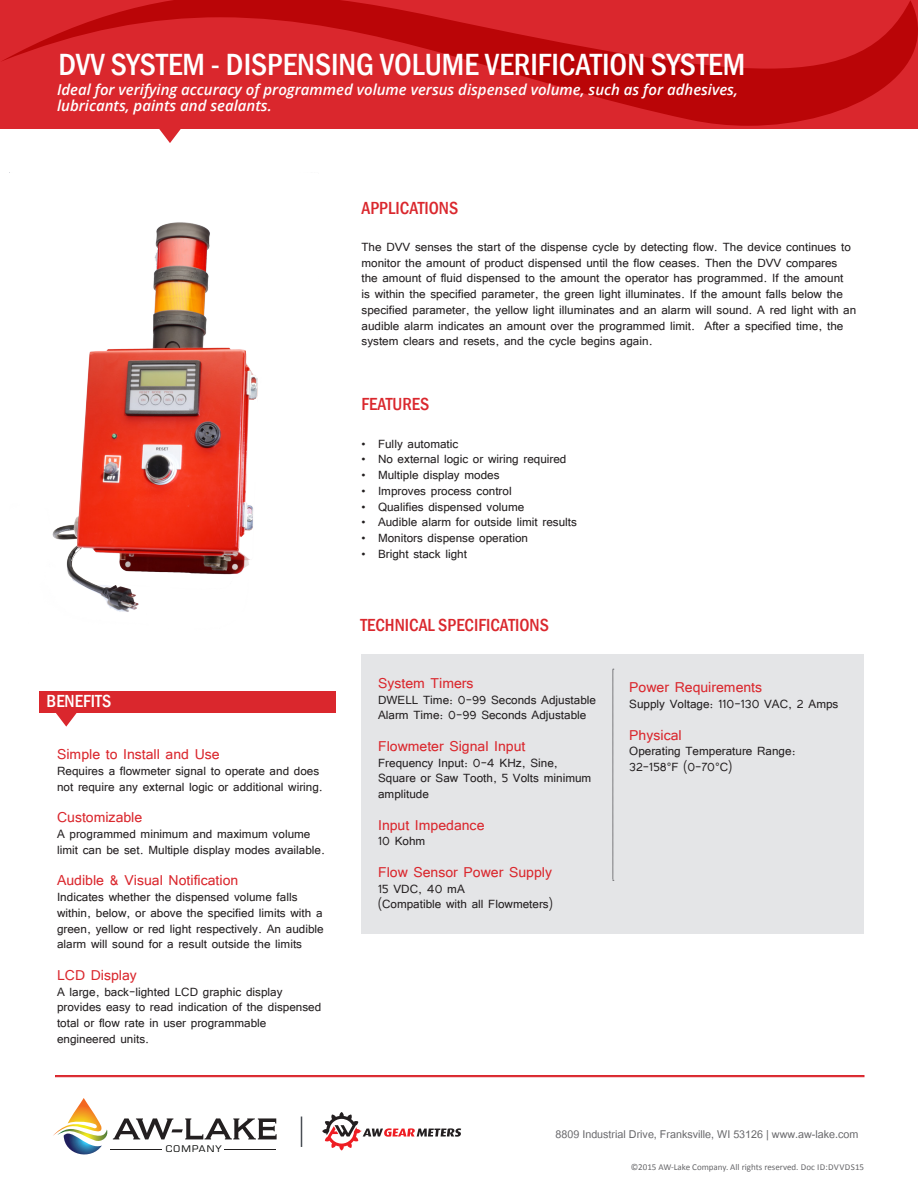
<style>
.page{position:relative;width:918px;height:1188px;background:#fff}
.page>*{position:absolute;margin:0;border:0;box-sizing:border-box;transform-origin:0 0}
.Product_Headline{font:500 condensed 31.5px "Franklin Gothic";color:#fff}
.Subhead_Line{font:18px "Tunga";color:#da272d}
.Headline{font:500 condensed 18px "Franklin Gothic";color:#da272d}
.Headline_2_white{font:500 condensed 18px "Franklin Gothic";color:#fff}
.Content_Body{font:15px/15.8px "Tunga";color:#231f20}
.Benefit_Statement{font:italic 600 15px/16.5px "Open Sans";color:#fff}
.t1{font:15px "Utsaah";color:#67676a}
.Part_Number_Guide_He{font:9px "Calibri";color:#67676a}
.t2{font:8.85px "Eurostile";letter-spacing:.12em;color:#040503;scale:1.1 1}
</style>
<div class="page">
<svg style="left:53px;top:1098px;width:224px;height:57px"></svg>
<hr style="left:110px;top:1149px;width:52px;height:1px;background:#211e1e">
<hr style="left:224px;top:1149px;width:52px;height:1px;background:#211e1e">
<div style="left:55px;top:1075px;width:809px;height:2px;background:#da272d;border:1px solid #da272d"></div>
<svg style="left:0;top:0;width:918px;height:129px;background:#d11d22"></svg>
<div style="left:362px;top:654px;width:502px;height:280px;background:#e4e5e7"></div>
<div style="left:39px;top:691px;width:297px;height:21px;background:#da272d"></div>
<svg style="left:54px;top:712px;width:24px;height:15px"></svg>
<svg style="left:613px;top:669px;width:1px;height:212px"></svg>
<svg style="left:158px;top:128px;width:24px;height:15px"></svg>
<hr style="left:301px;top:1117px;width:1px;height:30px;background:#4a4f55">
<svg style="left:323px;top:1112px;width:138px;height:38px"></svg>
<img style="left:9px;top:172px;width:249px;height:440px">
<p class="Product_Headline" style="left:58px;top:43px;width:688px">DVV SYSTEM - DISPENSING VOLUME VERIFICATION SYSTEM</p>
<p class="Benefit_Statement" style="left:57px;top:81px;width:682px">Ideal for verifying accuracy of programmed volume versus dispensed volume, such as for adhesives, lubricants, paints and sealants.</p>
<p class="Headline" style="left:362px;top:196px;width:98px">APPLICATIONS</p>
<p class="Content_Body" style="left:362px;top:238px;width:496px">The DVV senses the start of the dispense cycle by detecting flow. The device continues to monitor the amount of product dispensed until the flow ceases. Then the DVV compares the amount of fluid dispensed to the amount the operator has programmed. If the amount<br>is within the specified parameter, the green light illuminates. If the amount falls below the specified parameter, the yellow light illuminates and an alarm will sound. A red light with an audible alarm indicates an amount over the programmed limit. After a specified time, the system clears and resets, and the cycle begins again.</p>
<p class="Headline" style="left:362px;top:392px;width:69px">FEATURES</p>
<p class="Content_Body" style="left:362px;top:435px;width:98px">• Fully automatic</p>
<p class="Content_Body" style="left:362px;top:450px;width:206px">• No external logic or wiring required</p>
<p class="Content_Body" style="left:362px;top:466px;width:140px">• Multiple display modes</p>
<p class="Content_Body" style="left:362px;top:482px;width:152px">• Improves process control</p>
<p class="Content_Body" style="left:362px;top:498px;width:164px">• Qualifies dispensed volume</p>
<p class="Content_Body" style="left:362px;top:513px;width:217px">• Audible alarm for outside limit results</p>
<p class="Content_Body" style="left:362px;top:529px;width:168px">• Monitors dispense operation</p>
<p class="Content_Body" style="left:362px;top:545px;width:107px">• Bright stack light</p>
<p class="Headline_2_white" style="left:47px;top:689px;width:66px">BENEFITS</p>
<p class="Subhead_Line" style="left:57px;top:743px;width:164px">Simple to Install and Use</p>
<p class="Content_Body" style="left:57px;top:762px;width:267px">Requires a flowmeter signal to operate and does not require any external logic or additional wiring.</p>
<p class="Subhead_Line" style="left:57px;top:806px;width:87px">Customizable</p>
<p class="Content_Body" style="left:57px;top:825px;width:270px">A programmed minimum and maximum volume limit can be set. Multiple display modes available.</p>
<p class="Subhead_Line" style="left:57px;top:869px;width:183px">Audible &amp; Visual Notification</p>
<p class="Content_Body" style="left:57px;top:888px;width:268px">Indicates whether the dispensed volume falls within, below, or above the specified limits with a green, yellow or red light respectively. An audible alarm will sound for a result outside the limits</p>
<p class="Subhead_Line" style="left:57px;top:963px;width:81px">LCD Display</p>
<p class="Content_Body" style="left:57px;top:983px;width:266px">A large, back-lighted LCD graphic display provides easy to read indication of the dispensed total or flow rate in user programmable engineered units.</p>
<p class="t2" style="left:166px;top:1144px;width:52px">COMPANY</p>
<p class="Headline" style="left:360px;top:613px;width:190px">TECHNICAL SPECIFICATIONS</p>
<p class="Subhead_Line" style="left:378px;top:671px;width:97px">System Timers</p>
<p class="Content_Body" style="left:378px;top:691px;width:219px">DWELL Time: 0-99 Seconds Adjustable</p>
<p class="Content_Body" style="left:378px;top:706px;width:210px">Alarm Time: 0-99 Seconds Adjustable</p>
<p class="Subhead_Line" style="left:378px;top:734px;width:149px">Flowmeter Signal Input</p>
<p class="Content_Body" style="left:378px;top:754px;width:215px">Frequency Input: 0-4 KHz, Sine,<br>Square or Saw Tooth, 5 Volts minimum amplitude</p>
<p class="Subhead_Line" style="left:378px;top:813px;width:108px">Input Impedance</p>
<p class="Content_Body" style="left:378px;top:832px;width:49px">10 Kohm</p>
<p class="Subhead_Line" style="left:378px;top:860px;width:175px">Flow Sensor Power Supply</p>
<p class="Content_Body" style="left:378px;top:880px;width:88px">15 VDC, 40 mA</p>
<p class="Content_Body" style="left:378px;top:895px;width:176px">(Compatible with all Flowmeters)</p>
<p class="Subhead_Line" style="left:629px;top:676px;width:134px">Power Requirements</p>
<p class="Content_Body" style="left:629px;top:695px;width:211px">Supply Voltage: 110-130 VAC, 2 Amps</p>
<p class="Subhead_Line" style="left:629px;top:723px;width:54px">Physical</p>
<p class="Content_Body" style="left:629px;top:742px;width:168px">Operating Temperature Range:</p>
<p class="Content_Body" style="left:629px;top:758px;width:104px">32-158°F (0-70°C)</p>
<p class="t1" style="left:556px;top:1127px;width:304px">8809 Industrial Drive, Franksville, WI 53126 | www.aw-lake.com</p>
<p class="Part_Number_Guide_He" style="left:631px;top:1161px;width:235px">©2015 AW-Lake Company. All rights reserved. Doc ID:DVVDS15</p>
</div>
